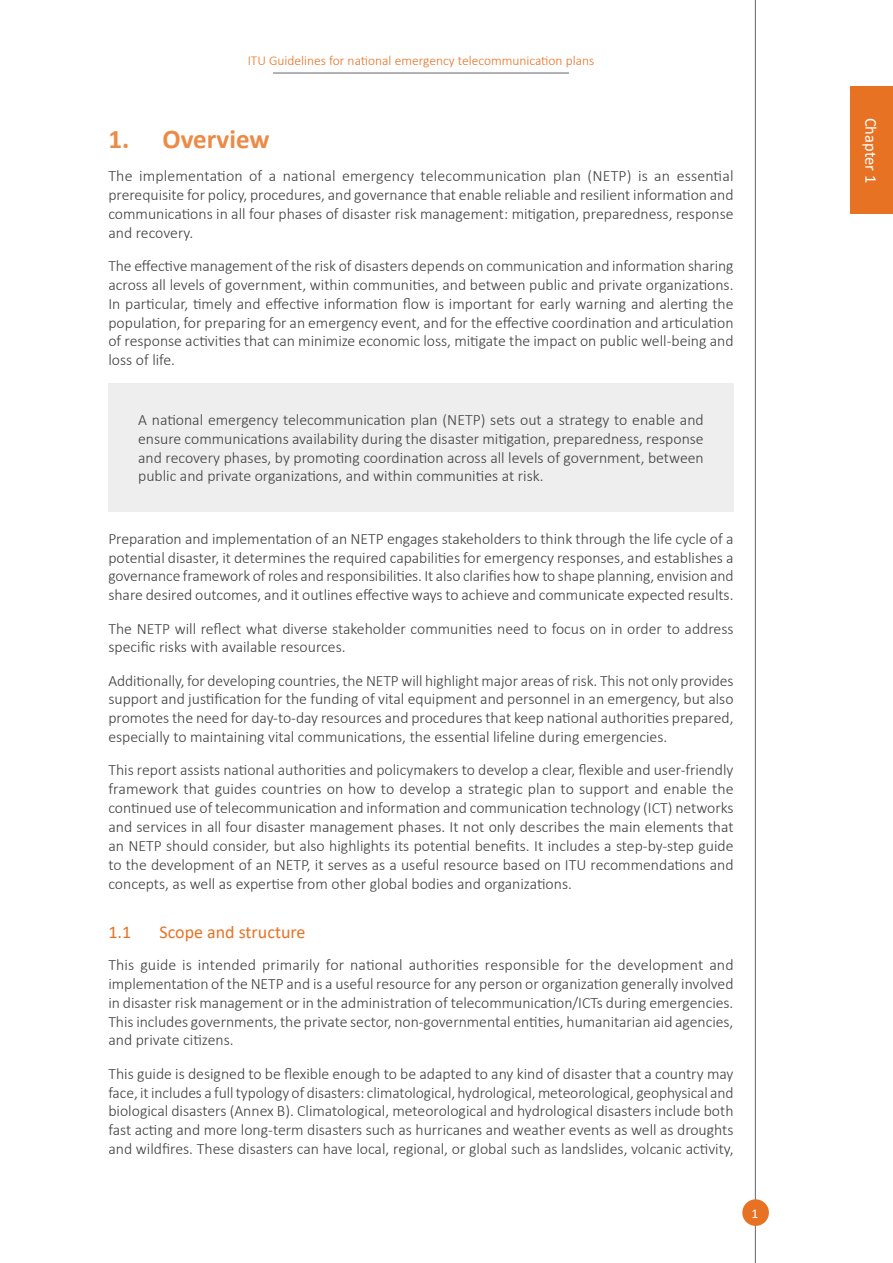
<style>
.page{position:relative;width:893px;height:1263px;background:#fff}
.page>*{position:absolute;margin:0;border:0;box-sizing:border-box;transform-origin:0 0}
.APX_chapter_title{font:700 27px "Calibri";color:#ec8b47}
.Heading_2{font:18px "Calibri";color:#e87224}
.t1{font:16.5px "Calibri";color:#fff}
.t2{font:300 15.75px/18.9px "Calibri";color:#3e3e3f;text-align:justify}
.t3{font:300 13.5px "Calibri";color:#e87224}
.t4{font:13.5px "Calibri";color:#fff}
</style>
<div class="page">
<hr style="left:755px;top:0;width:1px;height:1263px;background:#67676a">
<div style="left:742px;top:1199px;width:27px;height:27px;background:#e87224;border-radius:50%"></div>
<hr style="left:273px;top:73px;width:296px;height:1px;background:#67676a">
<div style="left:108px;top:383px;width:625px;height:128px;background:#eeeeef"></div>
<div style="left:850px;top:86px;width:43px;height:128px;background:#e87224"></div>
<p class="t3" style="left:248px;top:52px;width:348px">ITU Guidelines for national emergency telecommunication plans</p>
<p class="APX_chapter_title" style="left:108px;top:120px;width:163px">1. Overview</p>
<p class="t2" style="left:108px;top:166px;width:627px">The implementation of a national emergency telecommunication plan (NETP) is an essential prerequisite for policy, procedures, and governance that enable reliable and resilient information and communications in all four phases of disaster risk management: mitigation, preparedness, response and recovery.</p>
<p class="t2" style="left:108px;top:256px;width:627px">The effective management of the risk of disasters depends on communication and information sharing across all levels of government, within communities, and between public and private organizations.<br>In particular, timely and effective information flow is important for early warning and alerting the population, for preparing for an emergency event, and for the effective coordination and articulation of response activities that can minimize economic loss, mitigate the impact on public well-being and loss of life.</p>
<p class="t2" style="left:138px;top:410px;width:567px">A national emergency telecommunication plan (NETP) sets out a strategy to enable and ensure communications availability during the disaster mitigation, preparedness, response and recovery phases, by promoting coordination across all levels of government, between public and private organizations, and within communities at risk.</p>
<p class="t2" style="left:108px;top:529px;width:627px">Preparation and implementation of an NETP engages stakeholders to think through the life cycle of a potential disaster, it determines the required capabilities for emergency responses, and establishes a governance framework of roles and responsibilities. It also clarifies how to shape planning, envision and share desired outcomes, and it outlines effective ways to achieve and communicate expected results.</p>
<p class="t2" style="left:108px;top:619px;width:627px">The NETP will reflect what diverse stakeholder communities need to focus on in order to address specific risks with available resources.</p>
<p class="t2" style="left:108px;top:671px;width:627px">Additionally, for developing countries, the NETP will highlight major areas of risk. This not only provides support and justification for the funding of vital equipment and personnel in an emergency, but also promotes the need for day-to-day resources and procedures that keep national authorities prepared, especially to maintaining vital communications, the essential lifeline during emergencies.</p>
<p class="t2" style="left:108px;top:761px;width:627px">This report assists national authorities and policymakers to develop a clear, flexible and user-friendly framework that guides countries on how to develop a strategic plan to support and enable the continued use of telecommunication and information and communication technology (ICT) networks and services in all four disaster management phases. It not only describes the main elements that an NETP should consider, but also highlights its potential benefits. It includes a step-by-step guide to the development of an NETP, it serves as a useful resource based on ITU recommendations and concepts, as well as expertise from other global bodies and organizations.</p>
<h2 class="Heading_2" style="left:108px;top:920px;width:24px">1.1</h2>
<h2 class="Heading_2" style="left:159px;top:920px;width:148px">Scope and structure</h2>
<p class="t2" style="left:108px;top:955px;width:627px">This guide is intended primarily for national authorities responsible for the development and implementation of the NETP and is a useful resource for any person or organization generally involved in disaster risk management or in the administration of telecommunication/ICTs during emergencies.<br>This includes governments, the private sector, non-governmental entities, humanitarian aid agencies, and private citizens.</p>
<p class="t2" style="left:108px;top:1064px;width:627px">This guide is designed to be flexible enough to be adapted to any kind of disaster that a country may face, it includes a full typology of disasters: climatological, hydrological, meteorological, geophysical and biological disasters (Annex B). Climatological, meteorological and hydrological disasters include both fast acting and more long-term disasters such as hurricanes and weather events as well as droughts and wildfires. These disasters can have local, regional, or global such as landslides, volcanic activity,</p>
<p class="t4" style="left:752px;top:1204px;width:8px">1</p>
<p class="t1" style="left:882px;top:118px;width:67px;rotate:90deg">Chapter 1</p>
</div>
